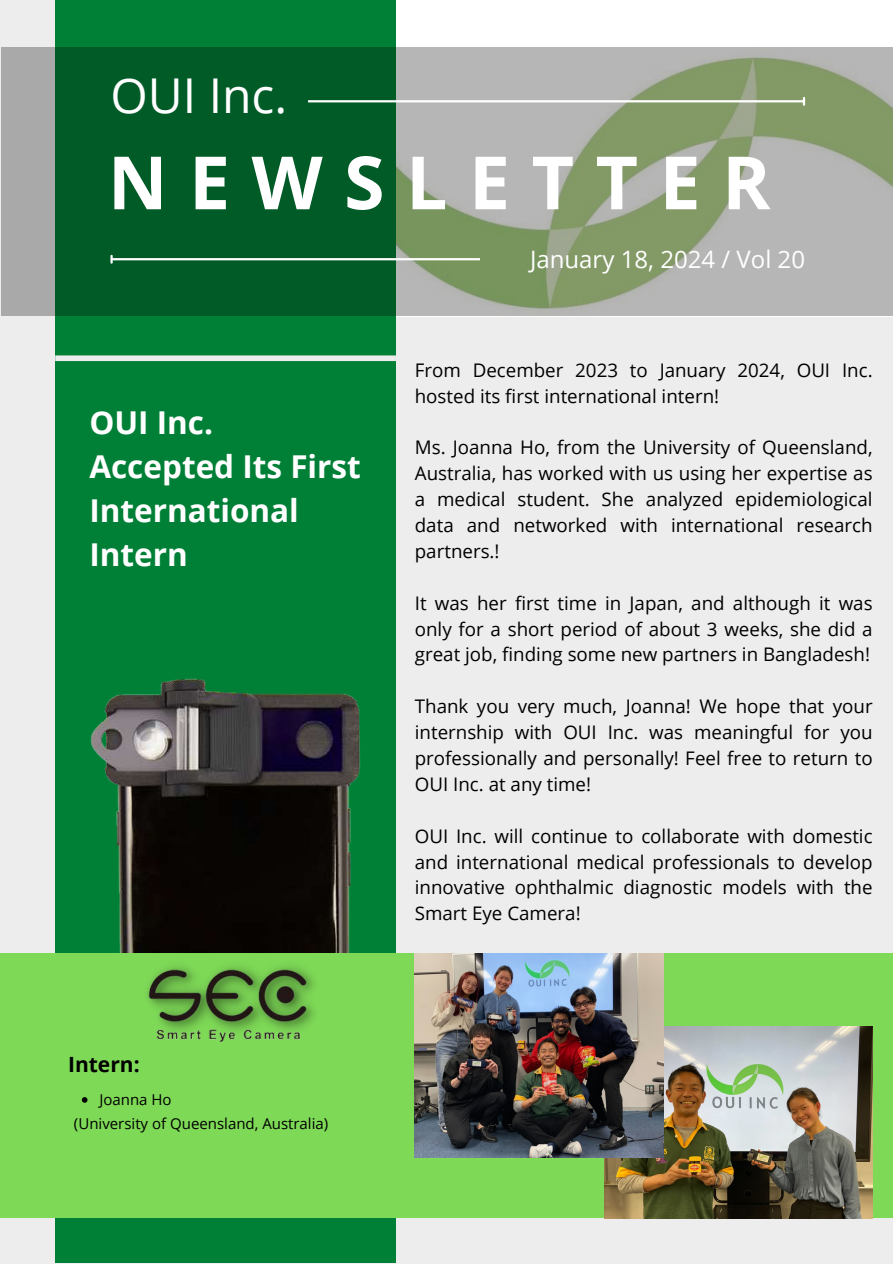
<style>
.page{position:relative;width:893px;height:1264px;background:#fff}
.page>*{position:absolute;margin:0;border:0;box-sizing:border-box;transform-origin:0 0}
.t1{font:700 73.5px "Open Sans";letter-spacing:.29em;color:#fff}
.t2{font:48px "Open Sans";color:#fff}
.t3{font:700 31.5px/43.8px "Open Sans";color:#fff}
.t4{font:24px "Open Sans";color:#fff}
.t5{font:700 21px "Open Sans";color:#000}
.t6{font:18.75px/25.8px "Open Sans";color:#000;text-align:justify}
.t7{font:15px/23.7px "Open Sans";color:#000}
</style>
<div class="page">
<div style="left:0;top:0;width:892px;height:1263px;background:#ededed"></div>
<div style="left:396px;top:0;width:496px;height:48px;background:#fff"></div>
<div style="left:55px;top:0;width:341px;height:1262px;background:#008037"></div>
<div style="left:55px;top:355px;width:341px;height:6px;background:#ededed"></div>
<img style="left:90px;top:678px;width:270px;height:275px">
<div style="left:0;top:953px;width:892px;height:264px;background:#7ed957"></div>
<svg style="left:1px;top:48px;width:891px;height:268px;background:#648c6c"></svg>
<hr style="left:308px;top:100px;width:495px;height:2px;background:#fff">
<svg style="left:802px;top:98px;width:3px;height:7px"></svg>
<hr style="left:112px;top:258px;width:368px;height:2px;background:#fff">
<svg style="left:110px;top:256px;width:3px;height:6px"></svg>
<img style="left:147px;top:966px;width:168px;height:52px">
<img style="left:156px;top:1018px;width:157px;height:24px">
<img style="left:604px;top:1026px;width:268px;height:192px">
<img style="left:415px;top:953px;width:248px;height:203px">
<svg style="left:82px;top:1097px;width:5px;height:5px"></svg>
<h2 class="t2" style="left:110px;top:63px;width:178px">OUI Inc.</h2>
<h1 class="t1" style="left:108px;top:131px;width:664px">NEWSLETTER</h1>
<h3 class="t3" style="left:89px;top:400px;width:273px">OUI Inc.<br>Accepted Its First<br>International<br>Intern</h3>
<p class="t5" style="left:68px;top:1049px;width:73px">Intern:</p>
<p class="t7" style="left:74px;top:1087px;width:256px;text-indent:25px">Joanna Ho<br>(University of Queensland, Australia)</p>
<p class="t4" style="left:530px;top:242px;width:276px">January 18, 2024 / Vol 20</p>
<p class="t6" style="left:415px;top:356px;width:459px">From December 2023 to January 2024, OUI Inc. hosted its first international intern!</p>
<p class="t6" style="left:415px;top:434px;width:459px">Ms. Joanna Ho, from the University of Queensland, Australia, has worked with us using her expertise as a medical student. She analyzed epidemiological data and networked with international research partners.!</p>
<p class="t6" style="left:415px;top:589px;width:459px">It was her first time in Japan, and although it was only for a short period of about 3 weeks, she did a great job, finding some new partners in Bangladesh!</p>
<p class="t6" style="left:415px;top:693px;width:459px">Thank you very much, Joanna! We hope that your internship with OUI Inc. was meaningful for you professionally and personally! Feel free to return to OUI Inc. at any time!</p>
<p class="t6" style="left:415px;top:822px;width:459px">OUI Inc. will continue to collaborate with domestic and international medical professionals to develop innovative ophthalmic diagnostic models with the Smart Eye Camera!</p>
</div>
